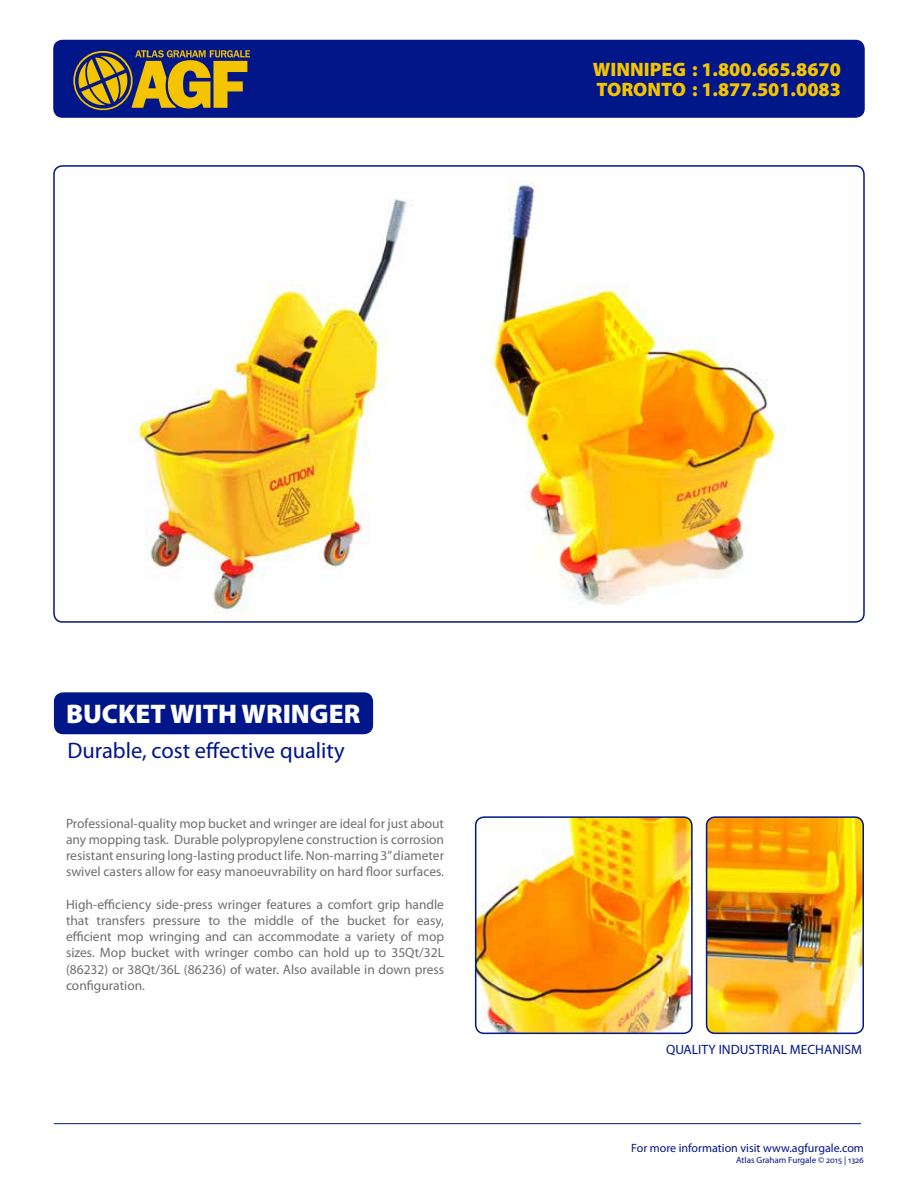
<style>
.page{position:relative;width:918px;height:1188px;background:#fff}
.page>*{position:absolute;margin:0;border:0;box-sizing:border-box;transform-origin:0 0}
.t1{font:900 27px "Myriad Pro";color:#fff}
.t2{font:22.5px "Myriad Pro";color:#001689}
.t3{font:900 19.5px/19.5px "Myriad Pro";color:#f5c400}
.t4{font:13.5px/16.2px "Myriad Pro";color:#6d6e71;text-align:justify}
.t5{font:13.5px "Myriad Pro";color:#001689}
.t6{font:12px "Myriad Pro";color:#001689}
.t7{font:9px "Myriad Pro";color:#001689}
</style>
<div class="page">
<hr style="left:54px;top:1123px;width:807px;height:1px;background:#001689">
<img style="left:129px;top:181px;width:655px;height:432px">
<div style="left:53px;top:165px;width:812px;height:458px;border:2px solid #001689;border-radius:9px"></div>
<div style="left:54px;top:40px;width:810px;height:77px;background:#001689;border-radius:9px"></div>
<div style="left:53px;top:40px;width:812px;height:78px;border:2px solid #001689;border-radius:9px"></div>
<img style="left:476px;top:819px;width:214px;height:214px">
<div style="left:475px;top:816px;width:218px;height:218px;border:2px solid #001689;border-radius:9px"></div>
<img style="left:707px;top:819px;width:156px;height:214px">
<div style="left:706px;top:816px;width:158px;height:218px;border:2px solid #001689;border-radius:9px"></div>
<div style="left:55px;top:693px;width:317px;height:41px;background:#001689;border-radius:9px"></div>
<div style="left:54px;top:692px;width:319px;height:42px;border:2px solid #001689;border-radius:9px"></div>
<svg style="left:73px;top:50px;width:177px;height:61px"></svg>
<h3 class="t3" style="left:593px;top:60px;width:250px">WINNIPEG : 1.800.665.8670<br>TORONTO : 1.877.501.0083</h3>
<h1 class="t1" style="left:66px;top:698px;width:296px">BUCKET WITH WRINGER</h1>
<h2 class="t2" style="left:68px;top:738px;width:279px">Durable, cost effective quality</h2>
<p class="t4" style="left:66px;top:816px;width:380px">Professional-quality mop bucket and wringer are ideal for just about any mopping task. Durable polypropylene construction is corrosion resistant ensuring long-lasting product life. Non-marring 3” diameter swivel casters allow for easy manoeuvrability on hard floor surfaces.</p>
<p class="t4" style="left:66px;top:897px;width:380px">High-efficiency side-press wringer features a comfort grip handle that transfers pressure to the middle of the bucket for easy, efficient mop wringing and can accommodate a variety of mop sizes. Mop bucket with wringer combo can hold up to 35Qt/32L (86232) or 38Qt/36L (86236) of water. Also available in down press configuration.</p>
<p class="t5" style="left:666px;top:1042px;width:197px">QUALITY INDUSTRIAL MECHANISM</p>
<p class="t6" style="left:631px;top:1141px;width:234px">For more information visit www.agfurgale.com</p>
<p class="t7" style="left:736px;top:1155px;width:129px">Atlas Graham Furgale © 2015 | 1326</p>
</div>
